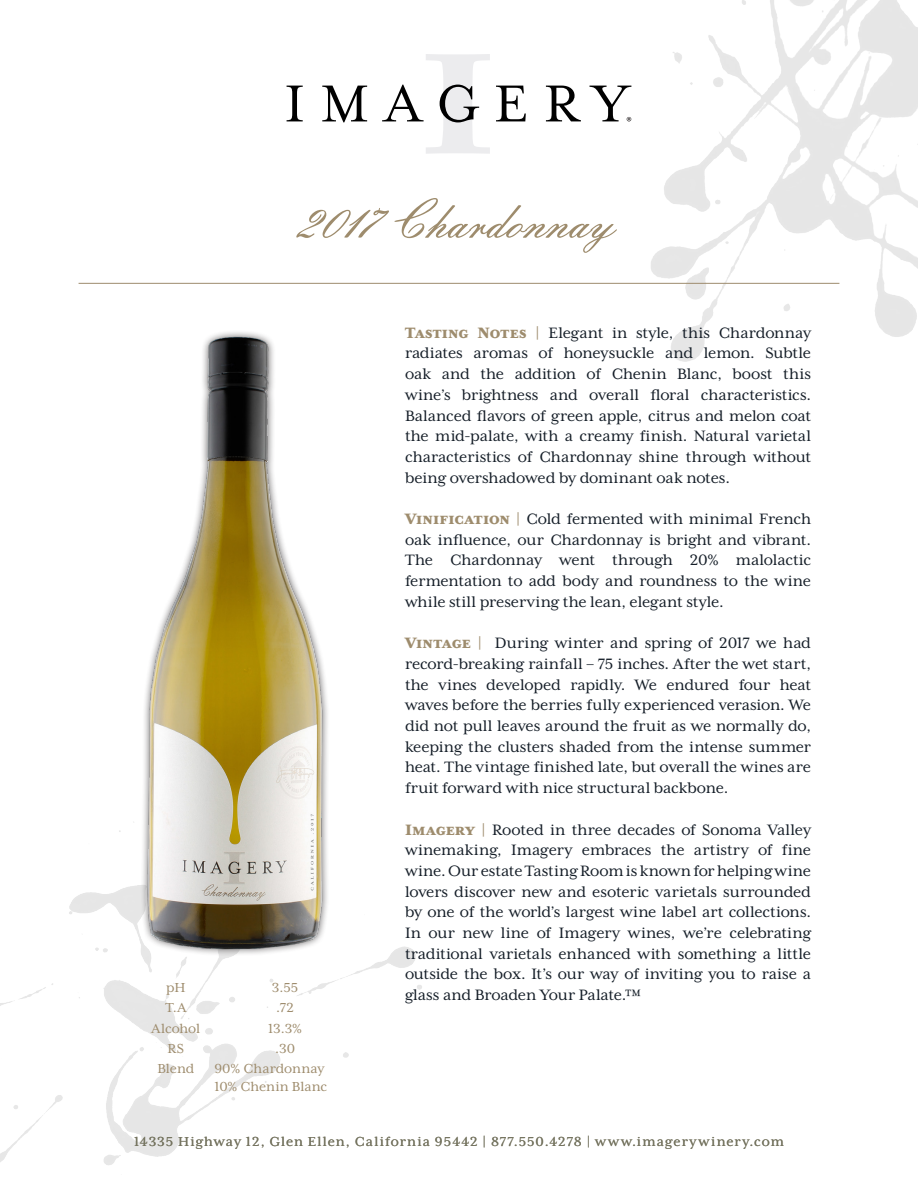
<style>
.page{position:relative;width:918px;height:1188px;background:#fff}
.page>*{position:absolute;margin:0;border:0;box-sizing:border-box;transform-origin:0 0}
.t1{font:54px "Embassy BT";letter-spacing:-.005em;color:#9e8c6d}
.t2{font:17.25px/20.7px "Mrs Eaves XL Serif OT";letter-spacing:-.005em;color:#151e28;text-align:justify}
.t3{font:15px "Mrs Eaves XL Serif OT";letter-spacing:.07em;color:#767561}
.t4{font:15px "Mrs Eaves XL Serif OT";letter-spacing:-.005em;color:#9e8c6d}
.s1{font-weight:800;color:#9e8c6d}
</style>
<div class="page">
<img style="left:0;top:822px;width:422px;height:343px">
<img style="left:556px;top:0;width:362px;height:362px">
<svg style="left:287px;top:86px;width:16px;height:35px"></svg>
<svg style="left:322px;top:86px;width:45px;height:36px"></svg>
<svg style="left:382px;top:54px;width:108px;height:100px"></svg>
<svg style="left:496px;top:86px;width:30px;height:35px"></svg>
<svg style="left:546px;top:86px;width:35px;height:35px"></svg>
<svg style="left:590px;top:86px;width:41px;height:35px"></svg>
<img style="left:136px;top:332px;width:197px;height:618px">
<hr style="left:79px;top:283px;width:760px;height:1px;background:#9e8c6d">
<p class="t1" style="left:299px;top:186px;width:317px">2017 Chardonnay</p>
<p class="t4" style="left:166px;top:980px;width:21px">pH</p>
<p class="t4" style="left:272px;top:980px;width:28px">3.55</p>
<p class="t4" style="left:166px;top:1000px;width:22px">T.A</p>
<p class="t4" style="left:276px;top:1000px;width:19px">.72</p>
<p class="t4" style="left:152px;top:1021px;width:50px">Alcohol</p>
<p class="t4" style="left:268px;top:1021px;width:35px">13.3%</p>
<p class="t4" style="left:168px;top:1041px;width:18px">RS</p>
<p class="t4" style="left:275px;top:1041px;width:22px">.30</p>
<p class="t4" style="left:158px;top:1061px;width:38px">Blend</p>
<p class="t4" style="left:214px;top:1061px;width:111px">90% Chardonnay</p>
<p class="t4" style="left:214px;top:1079px;width:114px">10% Chenin Blanc</p>
<p class="t2" style="left:405px;top:322px;width:408px"><span class="s1">Tasting Notes |</span> Elegant in style, this Chardonnay radiates aromas of honeysuckle and lemon. Subtle oak and the addition of Chenin Blanc, boost this wine’s brightness and overall floral characteristics.<br>Balanced flavors of green apple, citrus and melon coat the mid-palate, with a creamy finish. Natural varietal characteristics of Chardonnay shine through without being overshadowed by dominant oak notes.</p>
<p class="t2" style="left:405px;top:509px;width:408px"><span class="s1">Vinification |</span> Cold fermented with minimal French oak influence, our Chardonnay is bright and vibrant.<br>The Chardonnay went through 20% malolactic fermentation to add body and roundness to the wine while still preserving the lean, elegant style.</p>
<p class="t2" style="left:405px;top:633px;width:408px"><span class="s1">Vintage |</span> During winter and spring of 2017 we had record-breaking rainfall – 75 inches. After the wet start, the vines developed rapidly. We endured four heat waves before the berries fully experienced verasion. We did not pull leaves around the fruit as we normally do, keeping the clusters shaded from the intense summer heat. The vintage finished late, but overall the wines are fruit forward with nice structural backbone.</p>
<p class="t2" style="left:405px;top:819px;width:408px"><span class="s1">Imagery |</span> Rooted in three decades of Sonoma Valley winemaking, Imagery embraces the artistry of fine wine. Our estate Tasting Room is known for helping wine lovers discover new and esoteric varietals surrounded by one of the world’s largest wine label art collections.<br>In our new line of Imagery wines, we’re celebrating traditional varietals enhanced with something a little outside the box. It’s our way of inviting you to raise a glass and Broaden Your Palate.™</p>
<p class="t3" style="left:134px;top:1134px;width:651px">14335 Highway 12, Glen Ellen, California 95442 | 877.550.4278 | www.imagerywinery.com</p>
</div>
